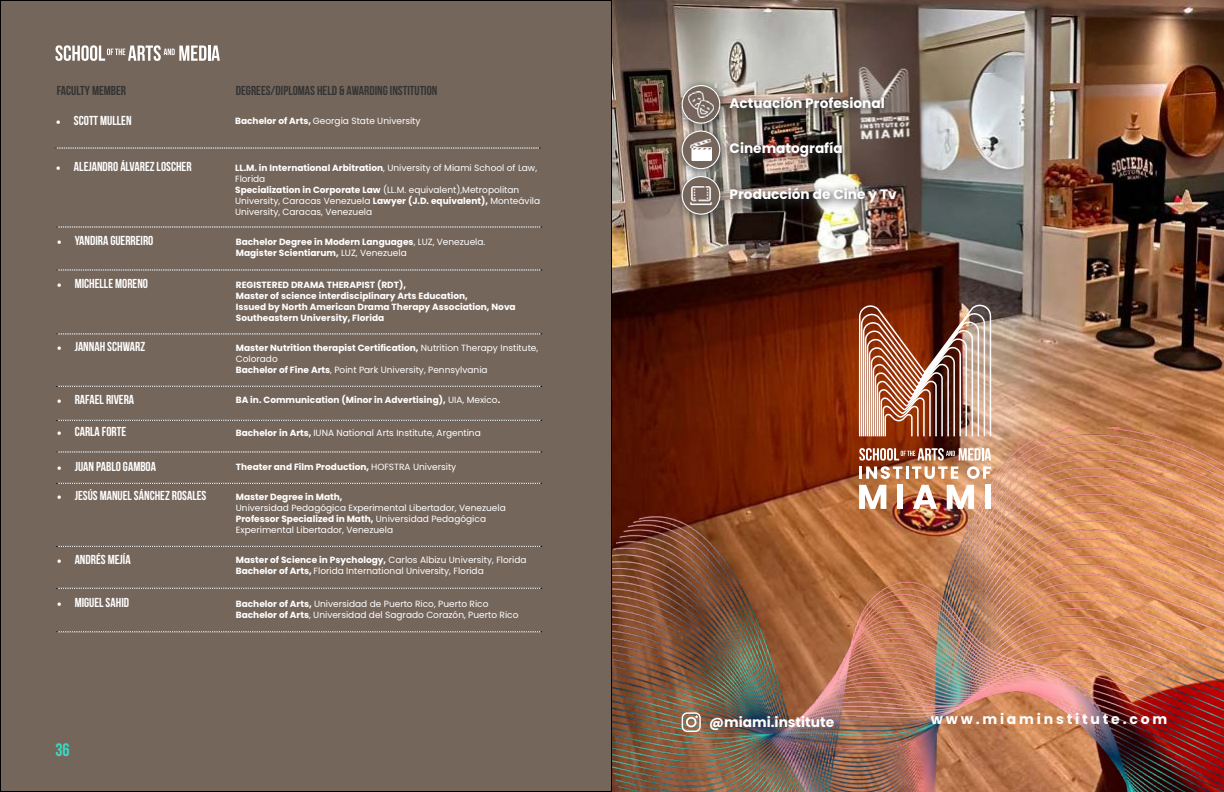
<style>
.page{position:relative;width:1224px;height:792px;background:#fff}
.page>*{position:absolute;margin:0;border:0;box-sizing:border-box;transform-origin:0 0}
.t1{font:700 18px "Bebas Neue";color:#3bd9c2}
.t2{font:700 14px "Poppins";letter-spacing:.2em;color:#fff}
.t3{font:700 13.8px "Poppins";color:#fff}
.t4{font:700 13.7px "Poppins";color:#fff}
.t5{font:700 13px "Bebas Neue";color:#fff}
.t6{font:700 13px "Bebas Neue";color:#333}
.t7{font:9px/11px "Poppins";color:#fff}
.t8{font:700 9px/11px "Poppins";color:#fff}
.s1{font-family:"Minion Pro";font-weight:400}
.s2{font-weight:700}
.s3{font-weight:400}
</style>
<div class="page">
<div style="left:0;top:0;width:612px;height:792px;background:#75665c"></div>
<svg style="left:55px;top:45px;width:165px;height:16px"></svg>
<img style="left:612px;top:0;width:612px;height:427px">
<img style="left:612px;top:427px;width:612px;height:365px">
<svg style="left:56px;top:227px;width:486px;height:1px"></svg>
<svg style="left:56px;top:270px;width:486px;height:1px"></svg>
<svg style="left:56px;top:483px;width:486px;height:1px"></svg>
<svg style="left:56px;top:546px;width:486px;height:1px"></svg>
<svg style="left:56px;top:588px;width:486px;height:1px"></svg>
<svg style="left:56px;top:631px;width:486px;height:1px"></svg>
<svg style="left:56px;top:334px;width:486px;height:1px"></svg>
<svg style="left:56px;top:386px;width:486px;height:1px"></svg>
<svg style="left:56px;top:420px;width:486px;height:1px"></svg>
<svg style="left:56px;top:452px;width:486px;height:1px"></svg>
<svg style="left:859px;top:485px;width:27px;height:24px"></svg>
<div style="left:898px;top:485px;width:5px;height:24px;background:#fff"></div>
<svg style="left:913px;top:485px;width:24px;height:24px"></svg>
<svg style="left:947px;top:485px;width:27px;height:24px"></svg>
<div style="left:985px;top:485px;width:6px;height:24px;background:#fff"></div>
<img style="left:859px;top:448px;width:132px;height:31px">
<svg style="left:858px;top:302px;width:134px;height:136px"></svg>
<div style="left:675px;top:78px;width:232px;height:148px;background:#333;opacity:.85"></div>
<svg style="left:682px;top:85px;width:38px;height:39px"></svg>
<svg style="left:682px;top:131px;width:38px;height:38px"></svg>
<svg style="left:682px;top:176px;width:38px;height:39px"></svg>
<img style="left:691px;top:139px;width:20px;height:21px">
<img style="left:688px;top:92px;width:26px;height:25px">
<img style="left:689px;top:184px;width:24px;height:23px">
<svg style="left:682px;top:712px;width:19px;height:20px"></svg>
<svg style="left:55px;top:148px;width:485px;height:1px"></svg>
<h3 class="t6" style="left:57px;top:83px;width:71px">FACULTY MEMBER</h3>
<h3 class="t6" style="left:236px;top:83px;width:203px">DEGREES/DIPLOMAS HELD &amp; AWARDING INSTITUTION</h3>
<h3 class="t5" style="left:56px;top:113px;width:77px"><span class="s1">•</span> SCOTT MULLEN</h3>
<p class="t7" style="left:235px;top:116px;width:187px"><span class="s2">Bachelor of Arts,</span> Georgia State University</p>
<h3 class="t5" style="left:56px;top:159px;width:137px"><span class="s1">•</span> ALEJANDRO ÁLVAREZ LOSCHER</h3>
<p class="t7" style="left:235px;top:162px;width:307px"><span class="s2">LL.M. in International Arbitration</span>, University of Miami School of Law, Florida<br><span class="s2">Specialization in Corporate Law</span> (LL.M. equivalent),Metropolitan University, Caracas Venezuela <span class="s2">Lawyer (J.D. equivalent),</span> Monteávila University, Caracas, Venezuela</p>
<h3 class="t5" style="left:57px;top:233px;width:98px"><span class="s1">•</span> YANDIRA GUERREIRO</h3>
<h3 class="t5" style="left:57px;top:276px;width:93px"><span class="s1">•</span> MICHELLE MORENO</h3>
<h3 class="t5" style="left:57px;top:339px;width:90px"><span class="s1">•</span> JANNAH SCHWARZ</h3>
<h3 class="t5" style="left:57px;top:392px;width:79px"><span class="s1">•</span> RAFAEL RIVERA</h3>
<h3 class="t5" style="left:57px;top:424px;width:71px"><span class="s1">•</span> CARLA FORTE</h3>
<h3 class="t5" style="left:57px;top:459px;width:101px"><span class="s1">•</span> JUAN PABLO GAMBOA</h3>
<h3 class="t5" style="left:57px;top:489px;width:151px"><span class="s1">•</span> JESÚS MANUEL SÁNCHEZ ROSALES</h3>
<h3 class="t5" style="left:57px;top:552px;width:75px"><span class="s1">•</span> ANDRÉS MEJÍA</h3>
<h3 class="t5" style="left:57px;top:596px;width:74px"><span class="s1">•</span> MIGUEL SAHID</h3>
<p class="t8" style="left:236px;top:236px;width:251px">Bachelor Degree in Modern Languages<span class="s3">, LUZ, Venezuela.<br></span>Magister Scientiarum, <span class="s3">LUZ, Venezuela</span></p>
<p class="t8" style="left:236px;top:279px;width:281px">REGISTERED DRAMA THERAPIST (RDT),<br>Master of science interdisciplinary Arts Education,<br>Issued by North American Drama Therapy Association, Nova Southeastern University, Florida</p>
<p class="t7" style="left:236px;top:342px;width:304px"><span class="s2">Master Nutrition therapist Certification,</span> Nutrition Therapy Institute,<br>Colorado<br><span class="s2">Bachelor of Fine Arts</span>, Point Park University, Pennsylvania</p>
<p class="t8" style="left:236px;top:395px;width:266px">BA in. Communication (Minor in Advertising), <span class="s3">UIA, Mexico</span>.</p>
<p class="t7" style="left:236px;top:427px;width:246px"><span class="s2">Bachelor in Arts,</span> IUNA National Arts Institute, Argentina</p>
<p class="t8" style="left:236px;top:462px;width:222px">Theater and Film Production, <span class="s3">HOFSTRA University</span></p>
<p class="t8" style="left:236px;top:491px;width:108px">Master Degree in Math,</p>
<p class="t7" style="left:236px;top:502px;width:272px">Universidad Pedagógica Experimental Libertador, Venezuela<br><span class="s2">Professor Specialized in Math,</span> Universidad Pedagógica<br>Experimental Libertador, Venezuela</p>
<p class="t7" style="left:236px;top:555px;width:292px"><span class="s2">Master of Science in Psychology,</span> Carlos Albizu University, Florida<br><span class="s2">Bachelor of Arts,</span> Florida International University, Florida</p>
<p class="t7" style="left:236px;top:598px;width:284px"><span class="s2">Bachelor of Arts,</span> Universidad de Puerto Rico, Puerto Rico<br><span class="s2">Bachelor of Arts</span>, Universidad del Sagrado Corazón, Puerto Rico</p>
<h1 class="t1" style="left:55px;top:740px;width:16px">36</h1>
<h3 class="t4" style="left:730px;top:95px;width:157px">Actuación Profesional</h3>
<h3 class="t4" style="left:730px;top:141px;width:115px">Cinematografía</h3>
<h3 class="t4" style="left:730px;top:186px;width:169px">Producción de Cine y Tv</h3>
<h3 class="t3" style="left:709px;top:714px;width:127px">@miami.institute</h3>
<h2 class="t2" style="left:931px;top:711px;width:238px">www.miaminstitute.com</h2>
</div>
